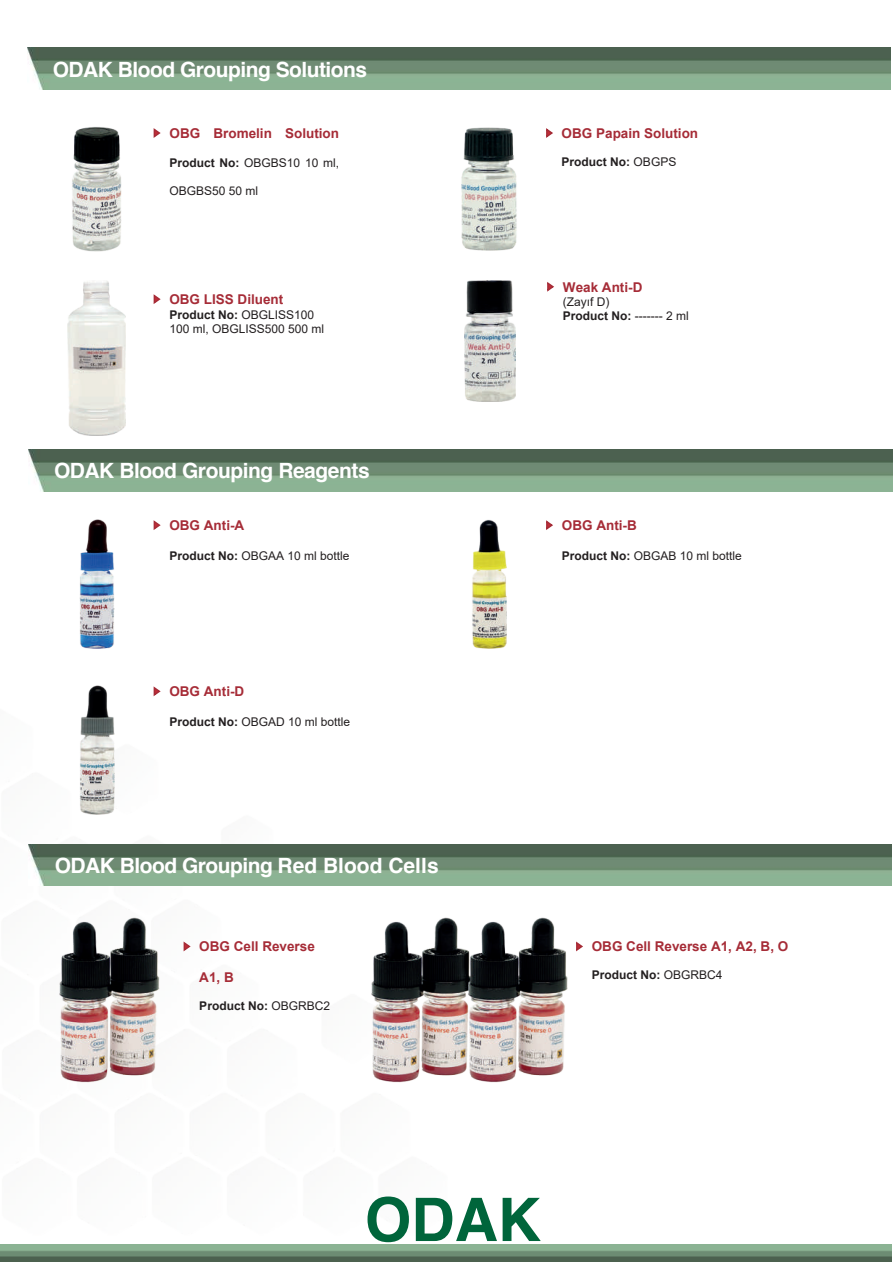
<style>
.page{position:relative;width:893px;height:1263px;background:#fff}
.page>*{position:absolute;margin:0;border:0;box-sizing:border-box;transform-origin:0 0}
.t1{font:700 60px "Helvetica";color:#00653b}
.t2{font:700 21px "Helvetica";letter-spacing:-.025em;color:#fff}
.t3{font:700 13.5px "Arial";color:#a62c37}
.t4{font:12px/14.4px "Arial";color:#231f20}
.t5{font:700 12px "Arial";color:#231f20}
.s1{font-style:inherit}
.s2{font-weight:700}
.s3{font-weight:400}
</style>
<div class="page">
<img style="left:27px;top:48px;width:863px;height:42px">
<img style="left:72px;top:127px;width:50px;height:124px">
<svg style="left:153px;top:128px;width:8px;height:10px"></svg>
<img style="left:79px;top:519px;width:35px;height:130px">
<svg style="left:153px;top:520px;width:8px;height:10px"></svg>
<img style="left:60px;top:917px;width:100px;height:165px">
<svg style="left:183px;top:941px;width:8px;height:11px"></svg>
<img style="left:372px;top:917px;width:196px;height:165px">
<svg style="left:576px;top:941px;width:7px;height:11px"></svg>
<img style="left:67px;top:281px;width:59px;height:154px">
<svg style="left:153px;top:294px;width:8px;height:10px"></svg>
<img style="left:461px;top:127px;width:56px;height:124px">
<svg style="left:546px;top:128px;width:7px;height:10px"></svg>
<img style="left:465px;top:281px;width:50px;height:121px">
<svg style="left:547px;top:282px;width:7px;height:10px"></svg>
<img style="left:472px;top:520px;width:35px;height:129px">
<svg style="left:546px;top:520px;width:7px;height:10px"></svg>
<svg style="left:153px;top:686px;width:8px;height:11px"></svg>
<img style="left:80px;top:685px;width:35px;height:130px">
<img style="left:29px;top:449px;width:863px;height:42px">
<img style="left:0;top:1244px;width:891px;height:18px">
<img style="left:28px;top:844px;width:863px;height:42px">
<h2 class="t2" style="left:53px;top:52px;width:316px">ODAK Blood Grouping Solutions</h2>
<p class="t3" style="left:170px;top:124px;width:171px">OBG Bromelin So<span class="s1">lution</span></p>
<p class="t4" style="left:170px;top:155px;width:171px"><span class="s2">Product No:</span> OBGBS10 10 ml,</p>
<p class="t4" style="left:170px;top:183px;width:90px">OBGBS50 50 ml</p>
<p class="t3" style="left:169px;top:290px;width:116px">OBG LISS D<span class="s1">i</span>l<span class="s1">u</span>ent</p>
<p class="t4" style="left:169px;top:307px;width:156px"><span class="s2">Product No:</span> OBGLISS100<br>100 ml, OBGLISS500 500 ml</p>
<h2 class="t2" style="left:54px;top:454px;width:317px">ODAK Blood Grouping Reagents</h2>
<p class="t3" style="left:169px;top:516px;width:76px">OBG Anti-A</p>
<p class="t4" style="left:169px;top:549px;width:182px"><span class="s2">Product No:</span> OBGAA 10 ml bottle</p>
<p class="t3" style="left:169px;top:682px;width:76px">OBG Anti-D</p>
<p class="t4" style="left:169px;top:715px;width:182px"><span class="s2">Product No:</span> OBGAD 10 ml bottle</p>
<h2 class="t2" style="left:55px;top:849px;width:385px">ODAK Blood Grouping Red Blood Cells</h2>
<p class="t3" style="left:199px;top:937px;width:117px">OBG Cell Reverse</p>
<p class="t3" style="left:199px;top:968px;width:36px">A1, B</p>
<p class="t5" style="left:199px;top:997px;width:132px">Product No: <span class="s3">OBGRBC2</span></p>
<p class="t3" style="left:562px;top:123px;width:138px">OBG Papain Sol<span class="s1">ution</span></p>
<p class="t5" style="left:562px;top:153px;width:116px">Product No: <span class="s3">OBGPS</span></p>
<p class="t3" style="left:563px;top:277px;width:81px">Weak Anti-D</p>
<p class="t4" style="left:563px;top:295px;width:127px;line-height:14px">(Zayıf D)<br><span class="s2">Product No:</span> ------- 2 ml</p>
<p class="t3" style="left:562px;top:516px;width:76px">OBG Anti-B</p>
<p class="t4" style="left:562px;top:549px;width:182px"><span class="s2">Product No:</span> OBGAB 10 ml bottle</p>
<p class="t3" style="left:592px;top:937px;width:198px">OBG Cell Reverse A1, A2, B, O</p>
<p class="t5" style="left:592px;top:967px;width:132px">Product No: <span class="s3">OBGRBC4</span></p>
<h1 class="t1" style="left:365px;top:1171px;width:178px">ODAK</h1>
</div>
